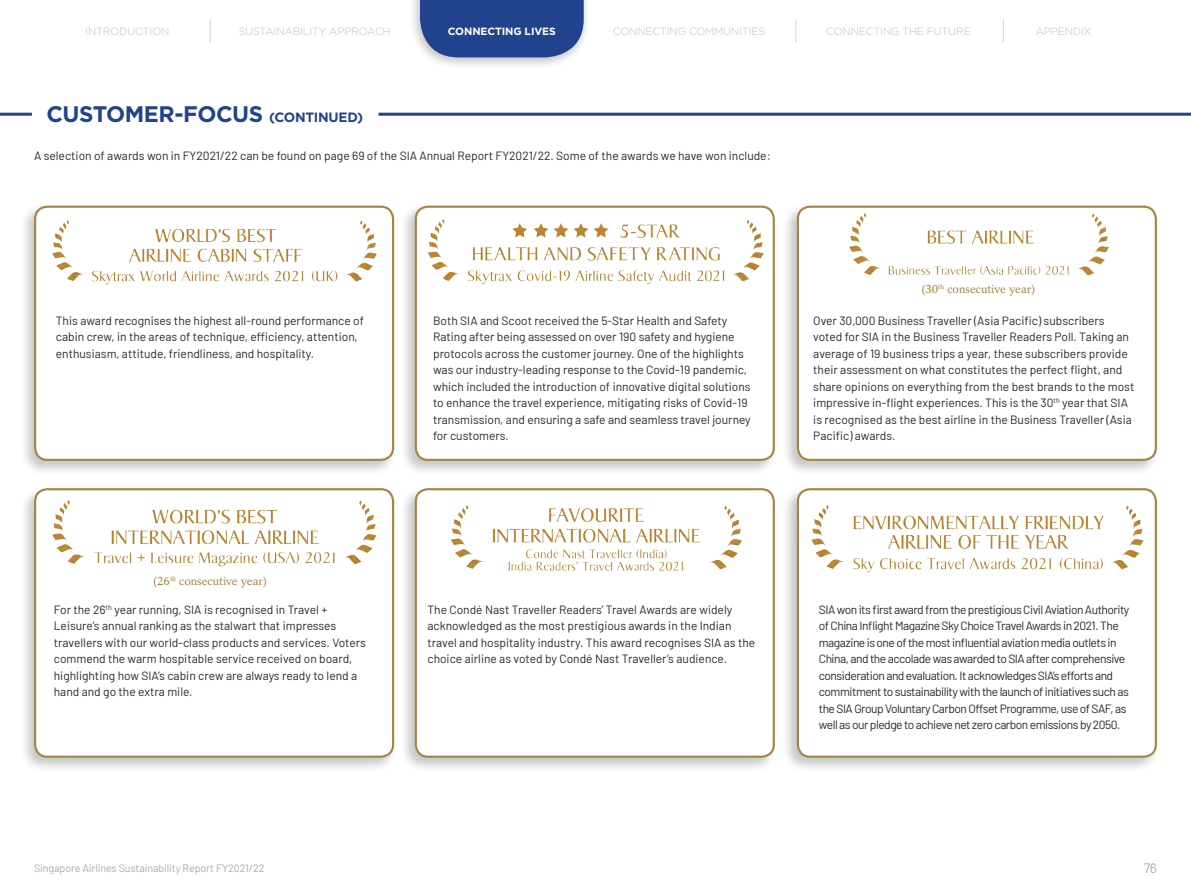
<style>
.page{position:relative;width:1191px;height:893px;background:#fff}
.page>*{position:absolute;margin:0;border:0;box-sizing:border-box;transform-origin:0 0}
.t1{font:700 22.5px "Gotham";letter-spacing:-.02em;color:#21428d}
.t2{font:13.65px "Barlow";color:#a8a9ad}
.t3{font:12px/16.5px "Barlow";color:#292829}
.t4{font:12px/16.5px "Barlow";letter-spacing:-.04em;color:#292829}
.t5{font:11.55px "Rotation LT Std";color:#a78344}
.t6{font:10.8px "Barlow";letter-spacing:-.01em;color:#a8a9ad}
.t7{font:300 10.5px "Gotham";letter-spacing:-.01em;color:#bfbebf}
.t8{font:700 10.5px "Gotham";letter-spacing:-.01em;color:#fff}
.s1{font-size:13.5px}
</style>
<div class="page">
<hr style="left:0;top:113px;width:32px;height:3px;background:#21428d">
<hr style="left:378px;top:113px;width:813px;height:3px;background:#21428d">
<div style="left:19px;top:203px;width:378px;height:273px;background:#231f20;opacity:.25"></div>
<div style="left:35px;top:207px;width:358px;height:253px;background:#fff;border-radius:12px"></div>
<div style="left:34px;top:206px;width:360px;height:255px;border:2px solid #a78344;border-radius:12px"></div>
<div style="left:19px;top:485px;width:378px;height:288px;background:#231f20;opacity:.25"></div>
<div style="left:35px;top:489px;width:358px;height:268px;background:#fff;border-radius:12px"></div>
<div style="left:34px;top:488px;width:360px;height:270px;border:2px solid #a78344;border-radius:12px"></div>
<div style="left:400px;top:203px;width:378px;height:273px;background:#231f20;opacity:.25"></div>
<div style="left:416px;top:207px;width:357px;height:253px;background:#fff;border-radius:12px"></div>
<div style="left:415px;top:206px;width:360px;height:255px;border:2px solid #a78344;border-radius:12px"></div>
<div style="left:400px;top:485px;width:378px;height:288px;background:#231f20;opacity:.25"></div>
<div style="left:416px;top:489px;width:357px;height:268px;background:#fff;border-radius:12px"></div>
<div style="left:415px;top:488px;width:360px;height:270px;border:2px solid #a78344;border-radius:12px"></div>
<div style="left:782px;top:203px;width:378px;height:273px;background:#231f20;opacity:.25"></div>
<div style="left:798px;top:207px;width:357px;height:253px;background:#fff;border-radius:12px"></div>
<div style="left:797px;top:206px;width:359px;height:255px;border:2px solid #a78344;border-radius:12px"></div>
<div style="left:782px;top:485px;width:378px;height:288px;background:#231f20;opacity:.25"></div>
<div style="left:798px;top:489px;width:357px;height:268px;background:#fff;border-radius:12px"></div>
<div style="left:797px;top:488px;width:359px;height:270px;border:2px solid #a78344;border-radius:12px"></div>
<img style="left:849px;top:213px;width:260px;height:63px">
<img style="left:450px;top:505px;width:292px;height:66px">
<img style="left:811px;top:505px;width:333px;height:67px">
<img style="left:427px;top:219px;width:337px;height:66px">
<img style="left:52px;top:220px;width:325px;height:65px">
<img style="left:52px;top:500px;width:325px;height:67px">
<div style="left:409px;top:0;width:182px;height:70px;background:#231f20;opacity:.28"></div>
<div style="left:420px;top:0;width:164px;height:57px;background:#21428d"></div>
<svg style="left:210px;top:19px;width:1px;height:23px"></svg>
<svg style="left:795px;top:19px;width:1px;height:23px"></svg>
<svg style="left:1003px;top:19px;width:1px;height:23px"></svg>
<p class="t7" style="left:85px;top:25px;width:86px">INTRODUCTION</p>
<p class="t7" style="left:239px;top:26px;width:153px">SUSTAINABILITY APPROACH</p>
<p class="t8" style="left:448px;top:24px;width:109px">CONNECTING LIVES</p>
<p class="t7" style="left:613px;top:26px;width:154px">CONNECTING COMMUNITIES</p>
<p class="t7" style="left:826px;top:26px;width:146px">CONNECTING THE FUTURE</p>
<p class="t7" style="left:1035px;top:26px;width:57px">APPENDIX</p>
<p class="t1" style="left:46px;top:99px;width:318px">CUSTOMER-FOCUS <span class="s1">(CONTINUED)</span></p>
<p class="t3" style="left:34px;top:146px;width:738px">A selection of awards won in FY2021/22 can be found on page 69 of the SIA Annual Report FY2021/22. Some of the awards we have won include:</p>
<p class="t3" style="left:56px;top:311px;width:310px">This award recognises the highest all-round performance of cabin crew, in the areas of technique, efficiency, attention, enthusiasm, attitude, friendliness, and hospitality.</p>
<p class="t3" style="left:433px;top:311px;width:319px">Both SIA and Scoot received the 5-Star Health and Safety Rating after being assessed on over 190 safety and hygiene protocols across the customer journey. One of the highlights was our industry-leading response to the Covid-19 pandemic, which included the introduction of innovative digital solutions to enhance the travel experience, mitigating risks of Covid-19 transmission, and ensuring a safe and seamless travel journey for customers.</p>
<p class="t5" style="left:921px;top:282px;width:115px">(30<sup>th</sup> consecutive year)</p>
<p class="t3" style="left:813px;top:311px;width:322px">Over 30,000 Business Traveller (Asia Pacific) subscribers voted for SIA in the Business Traveller Readers Poll. Taking an average of 19 business trips a year, these subscribers provide their assessment on what constitutes the perfect flight, and share opinions on everything from the best brands to the most impressive in-flight experiences. This is the 30<sup>th</sup> year that SIA is recognised as the best airline in the Business Traveller (Asia Pacific) awards.</p>
<p class="t5" style="left:153px;top:574px;width:115px">(26<sup>th</sup> consecutive year)</p>
<p class="t3" style="left:54px;top:600px;width:314px">For the 26<sup>th</sup> year running, SIA is recognised in Travel + Leisure’s annual ranking as the stalwart that impresses travellers with our world-class products and services. Voters commend the warm hospitable service received on board, highlighting how SIA’s cabin crew are always ready to lend a hand and go the extra mile.</p>
<p class="t4" style="left:819px;top:600px;width:312px">SIA won its first award from the prestigious Civil Aviation Authority of China Inflight Magazine Sky Choice Travel Awards in 2021. The magazine is one of the most influential aviation media outlets in China, and the accolade was awarded to SIA after comprehensive consideration and evaluation. It acknowledges SIA’s efforts and commitment to sustainability with the launch of initiatives such as the SIA Group Voluntary Carbon Offset Programme, use of SAF, as well as our pledge to achieve net zero carbon emissions by 2050.</p>
<p class="t3" style="left:427px;top:600px;width:329px">The Condé Nast Traveller Readers’ Travel Awards are widely acknowledged as the most prestigious awards in the Indian travel and hospitality industry. This award recognises SIA as the choice airline as voted by Condé Nast Traveller’s audience.</p>
<p class="t6" style="left:34px;top:860px;width:232px">Singapore Airlines Sustainability Report FY2021/22</p>
<p class="t2" style="left:1143px;top:858px;width:15px">76</p>
</div>
